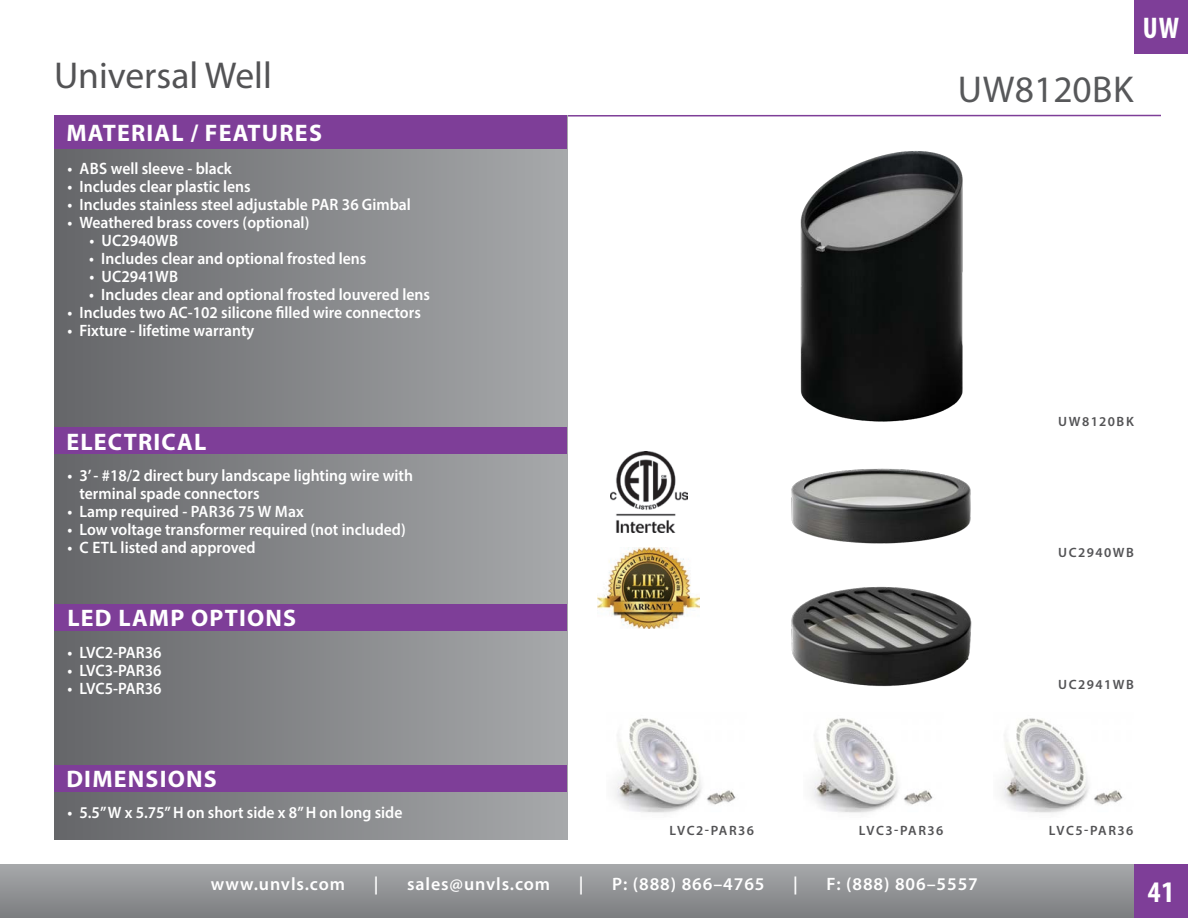
<style>
.page{position:relative;width:1188px;height:918px;background:#fff}
.page>*{position:absolute;margin:0;border:0;box-sizing:border-box;transform-origin:0 0}
.Product_Type{font:37.5px "Myriad Pro";color:#535355}
.Product_number_large{font:37.5px "Myriad Pro";letter-spacing:.01em;color:#57585a}
.Corners{font:700 condensed 30px "Myriad Pro";color:#fff}
.t1{font:700 24px "Myriad Pro";letter-spacing:.05em;color:#fff}
.t2{font:600 18px "Myriad Pro";letter-spacing:.05em;color:#fff}
.t3{font:600 16.5px/18px "Myriad Pro";color:#fff;scale:.95 1}
.product_code{font:600 13.5px "Myriad Pro";letter-spacing:.11em;color:#535355}
</style>
<div class="page">
<div style="left:0;top:864px;width:1188px;height:54px;background:linear-gradient(to bottom,#a7a9ab,#7d7e81)"></div>
<svg style="left:567px;top:114px;width:594px;height:4px"></svg>
<div style="left:54px;top:115px;width:513px;height:725px;background:linear-gradient(to right,#656669,#a7a9ab)"></div>
<div style="left:54px;top:765px;width:513px;height:27px;background:#7e3e98"></div>
<div style="left:54px;top:604px;width:513px;height:27px;background:#7e3e98"></div>
<div style="left:54px;top:115px;width:513px;height:34px;background:#7e3e98"></div>
<div style="left:54px;top:427px;width:513px;height:27px;background:#7e3e98"></div>
<img style="left:615px;top:718px;width:121px;height:95px">
<img style="left:1002px;top:718px;width:121px;height:95px">
<img style="left:812px;top:718px;width:121px;height:95px">
<img style="left:610px;top:452px;width:77px;height:81px">
<img style="left:598px;top:547px;width:101px;height:81px">
<div style="left:1134px;top:0;width:54px;height:54px;background:#7e3e98"></div>
<div style="left:1134px;top:864px;width:54px;height:54px;background:#7e3e98"></div>
<img style="left:800px;top:151px;width:163px;height:271px">
<img style="left:791px;top:468px;width:180px;height:76px">
<img style="left:791px;top:586px;width:181px;height:101px">
<p class="Product_Type" style="left:54px;top:53px;width:219px">Universal Well</p>
<h3 class="t1" style="left:66px;top:117px;width:257px">MATERIAL / FEATURES</h3>
<p class="t3" style="left:68px;top:159px;width:174px">• ABS well sleeve - black</p>
<p class="t3" style="left:68px;top:177px;width:194px">• Includes clear plastic lens</p>
<p class="t3" style="left:68px;top:195px;width:363px">• Includes stainless steel adjustable PAR 36 Gimbal</p>
<p class="t3" style="left:68px;top:213px;width:256px">• Weathered brass covers (optional)</p>
<p class="t3" style="left:89px;top:231px;width:95px">• UC2940WB</p>
<p class="t3" style="left:89px;top:249px;width:293px">• Includes clear and optional frosted lens</p>
<p class="t3" style="left:89px;top:267px;width:95px">• UC2941WB</p>
<p class="t3" style="left:89px;top:285px;width:360px">• Includes clear and optional frosted louvered lens</p>
<p class="t3" style="left:68px;top:303px;width:374px">• Includes two AC-102 silicone filled wire connectors</p>
<p class="t3" style="left:68px;top:321px;width:198px">• Fixture - lifetime warranty</p>
<p class="Corners" style="left:1143px;top:10px;width:38px">UW</p>
<p class="Product_number_large" style="left:958px;top:66px;width:177px">UW8120BK</p>
<h3 class="t1" style="left:66px;top:426px;width:142px">ELECTRICAL</h3>
<p class="t3" style="left:80px;top:466px;width:353px;text-indent:-12px">• 3’ - #18/2 direct bury landscape lighting wire with terminal spade connectors</p>
<p class="t3" style="left:68px;top:502px;width:250px">• Lamp required - PAR36 75 W Max</p>
<p class="t3" style="left:68px;top:520px;width:358px">• Low voltage transformer required (not included)</p>
<p class="t3" style="left:68px;top:538px;width:200px">• C ETL listed and approved</p>
<h3 class="t1" style="left:67px;top:602px;width:230px">LED LAMP OPTIONS</h3>
<p class="t3" style="left:68px;top:643px;width:100px">• LVC2-PAR36</p>
<p class="t3" style="left:68px;top:661px;width:100px">• LVC3-PAR36</p>
<p class="t3" style="left:68px;top:679px;width:100px">• LVC5-PAR36</p>
<p class="product_code" style="left:1058px;top:413px;width:77px">UW8120BK</p>
<p class="product_code" style="left:1058px;top:544px;width:77px">UC2940WB</p>
<p class="product_code" style="left:1058px;top:676px;width:77px">UC2941WB</p>
<h3 class="t1" style="left:66px;top:763px;width:152px">DIMENSIONS</h3>
<p class="t3" style="left:68px;top:803px;width:354px">• 5.5” W x 5.75” H on short side x 8” H on long side</p>
<p class="product_code" style="left:670px;top:822px;width:86px">LVC2-PAR36</p>
<p class="product_code" style="left:859px;top:822px;width:86px">LVC3-PAR36</p>
<p class="product_code" style="left:1049px;top:822px;width:86px">LVC5-PAR36</p>
<p class="t2" style="left:211px;top:873px;width:136px">www.unvls.com</p>
<p class="t2" style="left:374px;top:873px;width:6px">|</p>
<p class="t2" style="left:407px;top:873px;width:145px">sales@unvls.com</p>
<p class="t2" style="left:579px;top:873px;width:6px">|</p>
<p class="t2" style="left:612px;top:873px;width:154px">P: (888) 866–4765</p>
<p class="t2" style="left:793px;top:873px;width:6px">|</p>
<p class="t2" style="left:827px;top:873px;width:153px">F: (888) 806–5557</p>
<p class="Corners" style="left:1148px;top:874px;width:28px">41</p>
</div>
